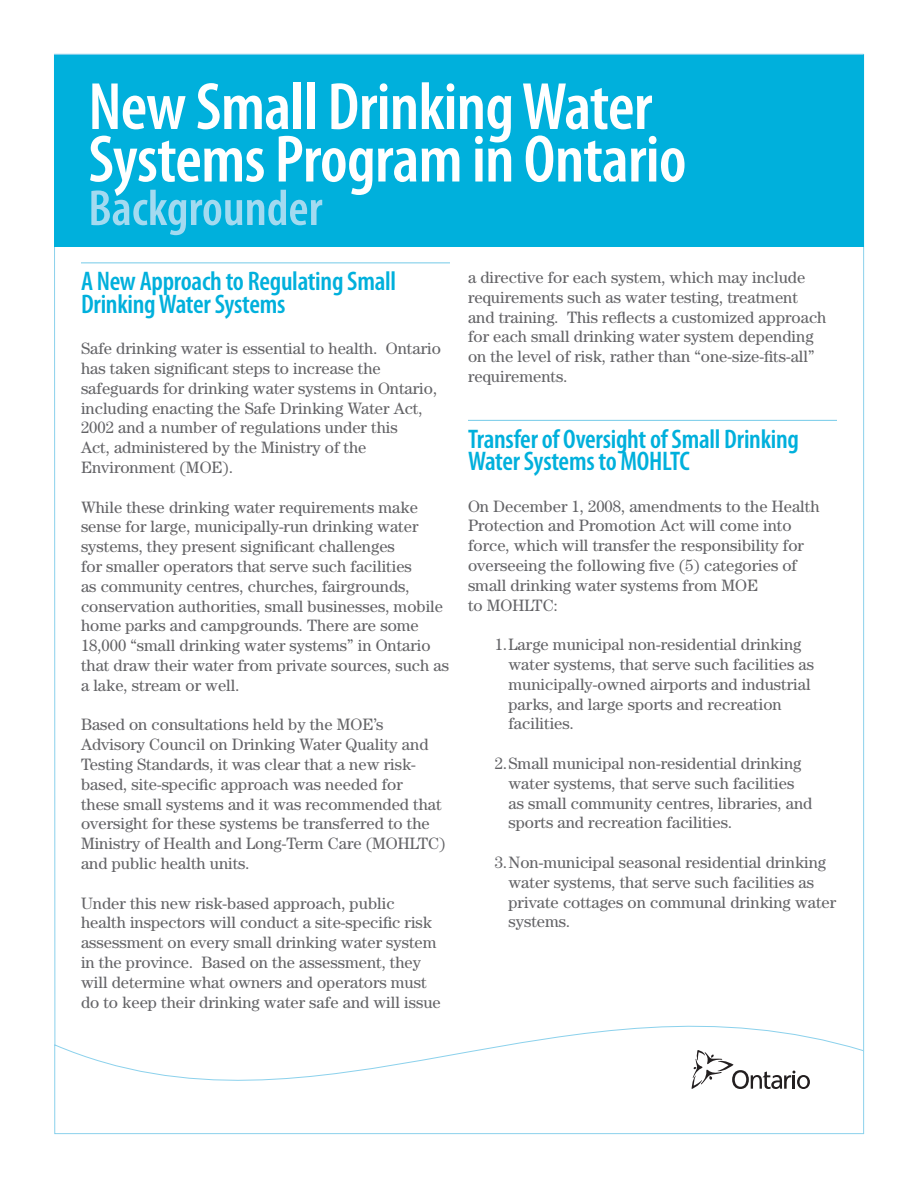
<style>
.page{position:relative;width:918px;height:1188px;background:#fff}
.page>*{position:absolute;margin:0;border:0;box-sizing:border-box;transform-origin:0 0}
.t1{font:600 condensed 67.5px/52.5px "Myriad Pro";letter-spacing:-.01em;color:#fff}
.t2{font:600 condensed 51px "Myriad Pro";color:#a3daf0}
.t3{font:600 condensed 27px/22.5px "Myriad Pro";letter-spacing:-.01em;color:#00b0dc}
.t4{font:16.5px/19.8px "Century";color:#636366}
</style>
<div class="page">
<hr style="left:863px;top:54px;width:1px;height:996px;background:#8bd1ec">
<svg style="left:54px;top:53px;width:2px;height:908px"></svg>
<svg style="left:54px;top:961px;width:810px;height:174px"></svg>
<svg style="left:692px;top:1050px;width:118px;height:39px"></svg>
<hr style="left:81px;top:262px;width:369px;height:1px;background:#73cae8">
<hr style="left:468px;top:420px;width:369px;height:1px;background:#73cae8">
<div style="left:54px;top:54px;width:810px;height:193px;background:#00b0dc"></div>
<hr style="left:54px;top:54px;width:810px;height:1px;background:#8bd1ec">
<h1 class="t1" style="left:88px;top:79px;width:600px">New Small Drinking Water<br>Systems Program in Ontario</h1>
<h2 class="t2" style="left:88px;top:177px;width:236px">Backgrounder</h2>
<h3 class="t3" style="left:81px;top:270px;width:317px">A New Approach to Regulating Small<br>Drinking Water Systems</h3>
<p class="t4" style="left:81px;top:338px;width:361px">Safe drinking water is essential to health. Ontario has taken significant steps to increase the safeguards for drinking water systems in Ontario, including enacting the Safe Drinking Water Act, 2002 and a number of regulations under this<br>Act, administered by the Ministry of the Environment (MOE).</p>
<p class="t4" style="left:81px;top:497px;width:370px">While these drinking water requirements make sense for large, municipally-run drinking water systems, they present significant challenges<br>for smaller operators that serve such facilities<br>as community centres, churches, fairgrounds, conservation authorities, small businesses, mobile home parks and campgrounds. There are some 18,000 “small drinking water systems” in Ontario that draw their water from private sources, such as a lake, stream or well.</p>
<p class="t4" style="left:81px;top:715px;width:366px">Based on consultations held by the MOE’s Advisory Council on Drinking Water Quality and Testing Standards, it was clear that a new risk&shy;based, site-specific approach was needed for<br>these small systems and it was recommended that oversight for these systems be transferred to the Ministry of Health and Long-Term Care (MOHLTC) and public health units.</p>
<p class="t4" style="left:81px;top:893px;width:361px">Under this new risk-based approach, public health inspectors will conduct a site-specific risk assessment on every small drinking water system in the province. Based on the assessment, they will determine what owners and operators must do to keep their drinking water safe and will issue</p>
<p class="t4" style="left:468px;top:267px;width:360px">a directive for each system, which may include requirements such as water testing, treatment and training. This reflects a customized approach for each small drinking water system depending on the level of risk, rather than “one-size-fits-all” requirements.</p>
<h3 class="t3" style="left:468px;top:427px;width:332px">Transfer of Oversight of Small Drinking<br>Water Systems to MOHLTC</h3>
<p class="t4" style="left:468px;top:496px;width:353px">On December 1, 2008, amendments to the Health Protection and Promotion Act will come into force, which will transfer the responsibility for overseeing the following five (5) categories of small drinking water systems from MOE<br>to MOHLTC:</p>
<p class="t4" style="left:508px;top:634px;width:307px;text-indent:-13px">1.Large municipal non-residential drinking water systems, that serve such facilities as municipally-owned airports and industrial parks, and large sports and recreation facilities.</p>
<p class="t4" style="left:508px;top:753px;width:305px;text-indent:-13px">2.Small municipal non-residential drinking water systems, that serve such facilities as small community centres, libraries, and sports and recreation facilities.</p>
<p class="t4" style="left:508px;top:852px;width:329px;text-indent:-13px">3.Non-municipal seasonal residential drinking water systems, that serve such facilities as private cottages on communal drinking water systems.</p>
</div>
